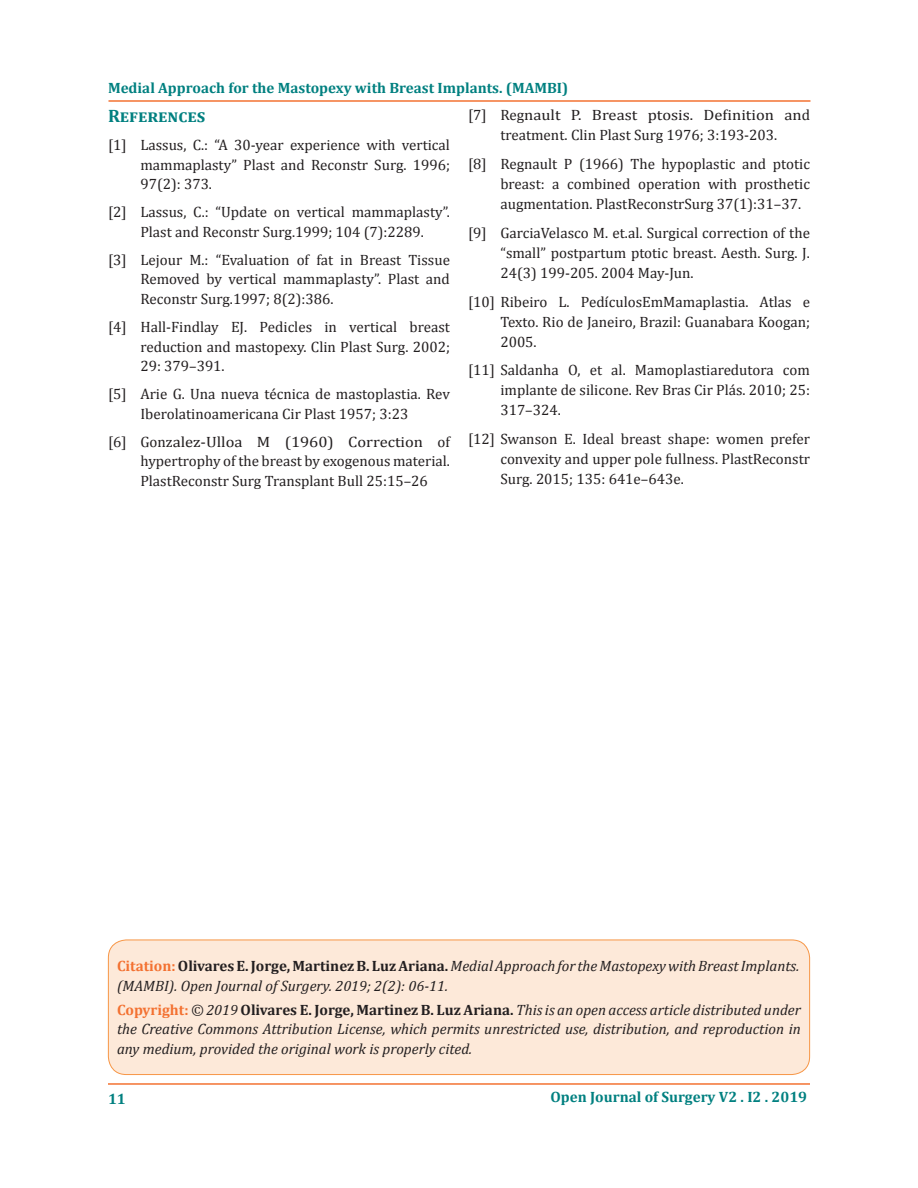
<style>
.page{position:relative;width:918px;height:1188px;background:#fff}
.page>*{position:absolute;margin:0;border:0;box-sizing:border-box;transform-origin:0 0}
.t1{font:700 18px "Cambria";color:#008080}
.t2{font:15px/19.5px "Cambria";color:#231f20;text-align:justify}
.t3{font:italic 15px/19.5px "Cambria";color:#231f20}
.t4{font:700 15px "Cambria";color:#008080}
.s1{font-weight:700;font-style:normal;color:#f37131}
.s2{font-weight:700;font-style:normal}
</style>
<div class="page">
<hr style="left:108px;top:1083px;width:702px;height:2px;background:#f37232">
<hr style="left:108px;top:100px;width:702px;height:2px;background:#f37232">
<div style="left:108px;top:940px;width:702px;height:135px;background:#fde9d9;border-radius:18px"></div>
<div style="left:108px;top:940px;width:702px;height:135px;border:1px solid #f79646;border-radius:18px"></div>
<p class="t4" style="left:108px;top:77px;width:462px">Medial Approach for the Mastopexy with Breast Implants. (MAMBI)</p>
<p class="t1" style="left:108px;top:103px;width:99px">References</p>
<p class="t2" style="left:140px;top:135px;width:311px;text-indent:-32px">[1] Lassus, C.: “A 30-year experience with vertical mammaplasty” Plast and Reconstr Surg. 1996; 97(2): 373.</p>
<p class="t2" style="left:108px;top:202px;width:343px;text-align:center">[2] Lassus, C.: “Update on vertical mammaplasty”.<br>Plast and Reconstr Surg.1999; 104 (7):2289.</p>
<p class="t2" style="left:140px;top:250px;width:311px;text-indent:-32px">[3] Lejour M.: “Evaluation of fat in Breast Tissue Removed by vertical mammaplasty”. Plast and Reconstr Surg.1997; 8(2):386.</p>
<p class="t2" style="left:140px;top:317px;width:311px;text-indent:-32px">[4] Hall-Findlay EJ. Pedicles in vertical breast reduction and mastopexy. Clin Plast Surg. 2002; 29: 379–391.</p>
<p class="t2" style="left:140px;top:384px;width:311px;text-indent:-32px">[5] Arie G. Una nueva técnica de mastoplastia. Rev<br>Iberolatinoamericana Cir Plast 1957; 3:23</p>
<p class="t2" style="left:140px;top:432px;width:311px;text-indent:-32px">[6] Gonzalez-Ulloa M (1960) Correction of hypertrophy of the breast by exogenous material.<br>PlastReconstr Surg Transplant Bull 25:15–26</p>
<p class="t2" style="left:468px;top:104px;width:344px;line-height:20.2px;text-align:center">[7] Regnault P. Breast ptosis. Definition and treatment. Clin Plast Surg 1976; 3:193-203.</p>
<p class="t2" style="left:500px;top:154px;width:311px;line-height:20.2px;text-indent:-32px">[8] Regnault P (1966) The hypoplastic and ptotic breast: a combined operation with prosthetic augmentation. PlastReconstrSurg 37(1):31–37.</p>
<p class="t2" style="left:500px;top:223px;width:311px;line-height:20px;text-indent:-32px">[9] GarciaVelasco M. et.al. Surgical correction of the “small” postpartum ptotic breast. Aesth. Surg. J.<br>24(3) 199-205. 2004 May-Jun.</p>
<p class="t2" style="left:500px;top:292px;width:311px;line-height:20px;text-indent:-32px">[10] Ribeiro L. PedículosEmMamaplastia. Atlas e Texto. Rio de Janeiro, Brazil: Guanabara Koogan; 2005.</p>
<p class="t2" style="left:500px;top:360px;width:311px;line-height:20px;text-indent:-32px">[11] Saldanha O, et al. Mamoplastiaredutora com implante de silicone. Rev Bras Cir Plás. 2010; 25:<br>317–324.</p>
<p class="t2" style="left:500px;top:429px;width:311px;line-height:20px;text-indent:-32px">[12] Swanson E. Ideal breast shape: women prefer convexity and upper pole fullness. PlastReconstr Surg. 2015; 135: 641e–643e.</p>
<p class="t3" style="left:117px;top:956px;width:684px"><span class="s1">Citation:</span><span class="s2">Olivares E. Jorge, Martinez B. Luz Ariana.</span>Medial Approach for the Mastopexy with Breast Implants. (MAMBI). Open Journal of Surgery. 2019; 2(2): 06-11.</p>
<p class="t3" style="left:117px;top:999px;width:685px;text-align:justify"><span class="s1">Copyright:</span> © 2019 <span class="s2">Olivares E. Jorge, Martinez B. Luz Ariana.</span> This is an open access article distributed under the Creative Commons Attribution License, which permits unrestricted use, distribution, and reproduction in any medium, provided the original work is properly cited.</p>
<p class="t4" style="left:108px;top:1089px;width:19px">11</p>
<p class="t4" style="left:551px;top:1086px;width:258px">Open Journal of Surgery V2 . I2 . 2019</p>
</div>
